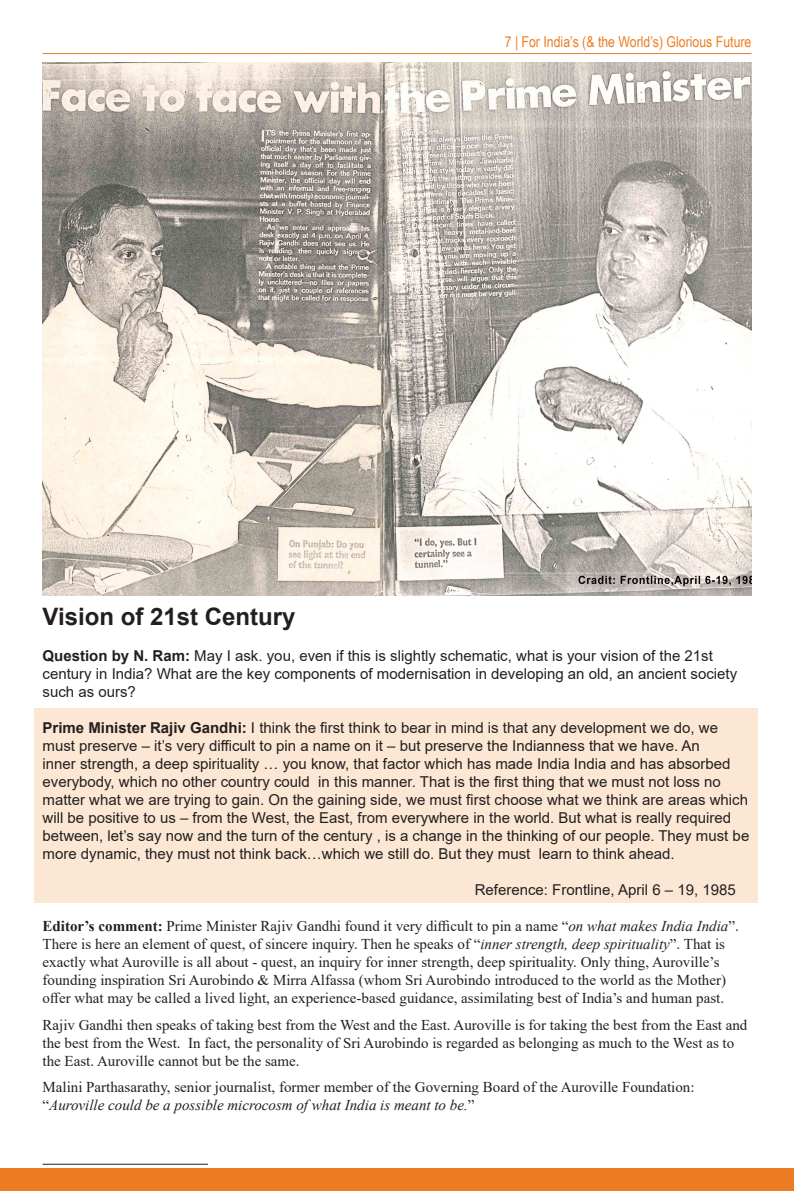
<style>
.page{position:relative;width:794px;height:1191px;background:#fff}
.page>*{position:absolute;margin:0;border:0;box-sizing:border-box;transform-origin:0 0}
.t1{font:700 24px "Arial";color:#231f20}
.t2{font:15px/18px "Arial";color:#231f20}
.t3{font:15px/18px "Times New Roman";color:#231f20}
.t4{font:15px "Arial Narrow";color:#ec7d23}
.s1{font-weight:700}
.s2{font-style:italic}
</style>
<div class="page">
<div style="left:0;top:1168px;width:794px;height:23px;background:#ec7d23"></div>
<div style="left:34px;top:708px;width:723px;height:195px;background:#fce7d4"></div>
<img style="left:43px;top:62px;width:708px;height:533px">
<hr style="left:43px;top:53px;width:708px;height:1px;background:#ec7d23">
<hr style="left:43px;top:1163px;width:165px;height:1px;background:#231f20">
<p class="t4" style="left:505px;top:31px;width:248px">7 | For India’s (&amp; the World’s) Glorious Future</p>
<p class="t1" style="left:43px;top:600px;width:254px">Vision of 21st Century</p>
<p class="t2" style="left:43px;top:647px;width:696px"><span class="s1">Question by N. Ram:</span> May I ask. you, even if this is slightly schematic, what is your vision of the 21st century in India? What are the key components of modernisation in developing an old, an ancient society such as ours?</p>
<p class="t2" style="left:43px;top:719px;width:708px"><span class="s1">Prime Minister Rajiv Gandhi:</span> I think the first think to bear in mind is that any development we do, we must preserve – it’s very difficult to pin a name on it – but preserve the Indianness that we have. An<br>inner strength, a deep spirituality … you know, that factor which has made India India and has absorbed everybody, which no other country could in this manner. That is the first thing that we must not loss no matter what we are trying to gain. On the gaining side, we must first choose what we think are areas which will be positive to us – from the West, the East, from everywhere in the world. But what is really required between, let’s say now and the turn of the century , is a change in the thinking of our people. They must be more dynamic, they must not think back…which we still do. But they must learn to think ahead.</p>
<p class="t2" style="left:475px;top:881px;width:262px">Reference: Frontline, April 6 – 19, 1985</p>
<p class="t3" style="left:43px;top:916px;width:698px"><span class="s1">Editor’s comment:</span> Prime Minister Rajiv Gandhi found it very difficult to pin a name “<span class="s2">on what makes India India</span>”.<br>There is here an element of quest, of sincere inquiry. Then he speaks of “<span class="s2">inner strength, deep spirituality</span>”. That is exactly what Auroville is all about - quest, an inquiry for inner strength, deep spirituality. Only thing, Auroville’s founding inspiration Sri Aurobindo &amp; Mirra Alfassa (whom Sri Aurobindo introduced to the world as the Mother) offer what may be called a lived light, an experience-based guidance, assimilating best of India’s and human past.</p>
<p class="t3" style="left:43px;top:1015px;width:706px">Rajiv Gandhi then speaks of taking best from the West and the East. Auroville is for taking the best from the East and the best from the West. In fact, the personality of Sri Aurobindo is regarded as belonging as much to the West as to the East. Auroville cannot but be the same.</p>
<p class="t3" style="left:43px;top:1077px;width:653px">Malini Parthasarathy, senior journalist, former member of the Governing Board of the Auroville Foundation: “<span class="s2">Auroville could be a possible microcosm of what India is meant to be.</span>”</p>
</div>
